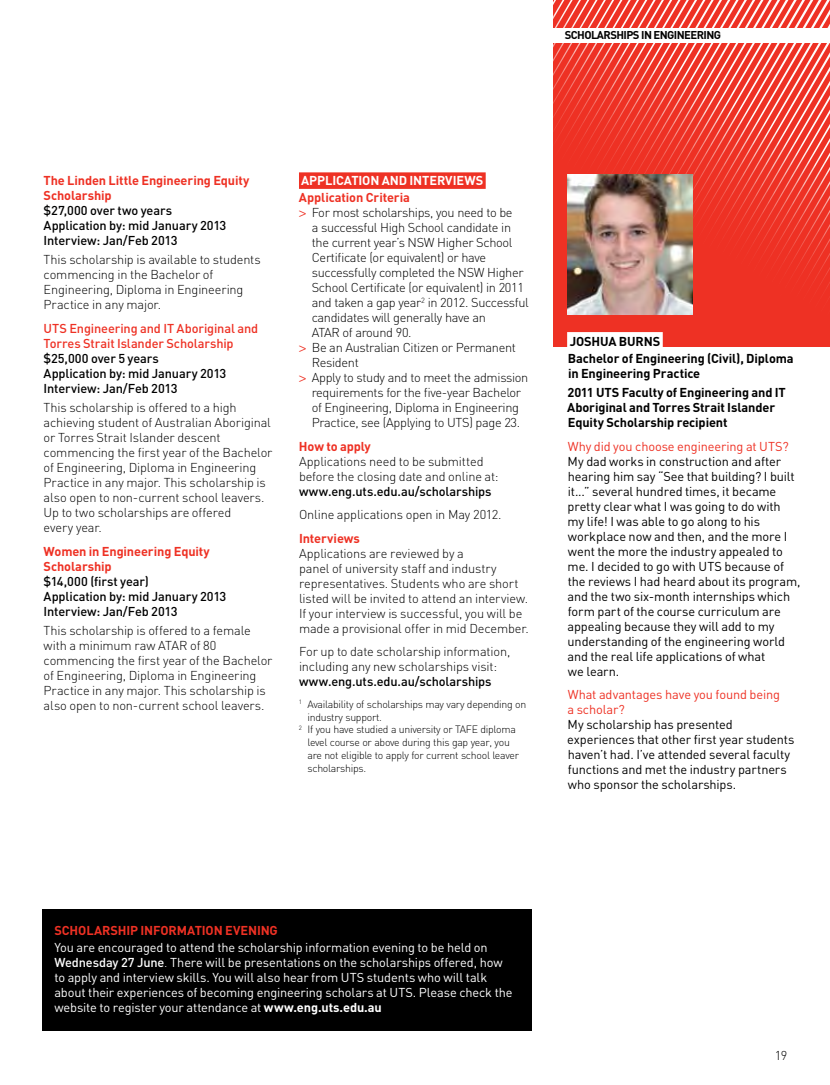
<style>
.page{position:relative;width:830px;height:1085px;background:#fff}
.page>*{position:absolute;margin:0;border:0;box-sizing:border-box;transform-origin:0 0}
.t1{font:300 12.75px/15px "DIN";letter-spacing:-.015em;color:#000}
.t2{font:12.75px/15px "DIN";letter-spacing:-.01em;color:#000}
.t3{font:12.75px/15px "DIN";letter-spacing:-.01em;color:#fff}
.t4{font:500 12.75px/15px "DIN";letter-spacing:-.01em;color:#000}
.t5{font:700 12.75px/17.1px "DIN";letter-spacing:-.005em;color:#000}
.t6{font:700 12.75px/15px "DIN";letter-spacing:-.01em;color:#ee3124}
.t7{font:12.75px/15px "DIN";letter-spacing:-.01em;color:#ee3124}
.t8{font:500 12.75px/15px "DIN";letter-spacing:-.01em;color:#ee3124}
.t9{font:700 12.75px "DIN";letter-spacing:-.01em;color:#fff}
.t10{font:700 11.25px "DIN";letter-spacing:-.05em;color:#000}
.t11{font:300 10.5px "DIN";letter-spacing:-.025em;color:#000}
.s1{font-family:"Helvetica Neue";font-weight:400;color:#ee3124}
.s2{font-weight:500}
.s3{font-weight:300}
.s4{font-weight:700}
</style>
<div class="page">
<svg style="left:485px;top:0;width:344px;height:347px;fill:#ee3124"></svg>
<div style="left:299px;top:172px;width:186px;height:17px;background:#ee3124"></div>
<div style="left:553px;top:28px;width:276px;height:15px;background:#fff"></div>
<img style="left:567px;top:174px;width:125px;height:141px">
<div style="left:567px;top:332px;width:95px;height:16px;background:#fff"></div>
<div style="left:42px;top:909px;width:490px;height:121px;background:#000"></div>
<p class="t10" style="left:564px;top:28px;width:158px">scholarships in engineering</p>
<p class="t6" style="left:44px;top:172px;width:207px">The Linden Little Engineering Equity<br>Scholarship</p>
<p class="t4" style="left:44px;top:202px;width:184px">$27,000 over two years<br>Application by: mid January 2013<br>Interview: Jan/Feb 2013</p>
<p class="t1" style="left:44px;top:252px;width:218px">This scholarship is available to students commencing in the Bachelor of Engineering, Diploma in Engineering Practice in any major.</p>
<p class="t8" style="left:44px;top:320px;width:216px">UTS Engineering and IT Aboriginal and<br>Torres Strait Islander Scholarship</p>
<p class="t4" style="left:44px;top:350px;width:184px">$25,000 over 5 years<br>Application by: mid January 2013<br>Interview: Jan/Feb 2013</p>
<p class="t1" style="left:44px;top:400px;width:230px">This scholarship is offered to a high achieving student of Australian Aboriginal or Torres Strait Islander descent commencing the first year of the Bachelor of Engineering, Diploma in Engineering Practice in any major. This scholarship is also open to non-current school leavers.<br>Up to two scholarships are offered<br>every year.</p>
<p class="t6" style="left:44px;top:543px;width:168px">Women in Engineering Equity<br>Scholarship</p>
<p class="t4" style="left:44px;top:573px;width:184px">$14,000 (first year)<br>Application by: mid January 2013<br>Interview: Jan/Feb 2013</p>
<p class="t1" style="left:44px;top:622px;width:230px">This scholarship is offered to a female with a minimum raw ATAR of 80 commencing the first year of the Bachelor of Engineering, Diploma in Engineering Practice in any major. This scholarship is also open to non-current school leavers.</p>
<p class="t9" style="left:301px;top:172px;width:9px">Appl</p>
<p class="t9" style="left:332px;top:172px;width:139px">ication and Interv iews</p>
<p class="t6" style="left:299px;top:189px;width:112px">Application Criteria</p>
<p class="t1" style="left:299px;top:205px;width:215px"><span class="s1">&gt;</span> For most scholarships, you need to be</p>
<p class="t1" style="left:311px;top:220px;width:201px">a successful High School candidate in</p>
<p class="t1" style="left:311px;top:235px;width:202px">the current year’s NSW Higher School</p>
<p class="t1" style="left:311px;top:250px;width:176px">Certificate (or equivalent) or have</p>
<p class="t1" style="left:311px;top:265px;width:213px">successfully completed the NSW Higher</p>
<p class="t1" style="left:311px;top:280px;width:214px">School Certificate (or equivalent) in 2011</p>
<p class="t1" style="left:311px;top:295px;width:218px">and taken a gap year<sup>2</sup> in 2012. Successful</p>
<p class="t1" style="left:311px;top:310px;width:176px">candidates will generally have an</p>
<p class="t1" style="left:311px;top:325px;width:101px">ATAR of around 90.</p>
<p class="t1" style="left:299px;top:340px;width:218px"><span class="s1">&gt;</span> Be an Australian Citizen or Permanent</p>
<p class="t1" style="left:311px;top:355px;width:49px">Resident</p>
<p class="t1" style="left:299px;top:370px;width:231px"><span class="s1">&gt;</span> Apply to study and to meet the admission</p>
<p class="t1" style="left:311px;top:385px;width:211px">requirements for the five-year Bachelor</p>
<p class="t1" style="left:311px;top:400px;width:209px">of Engineering, Diploma in Engineering</p>
<p class="t1" style="left:311px;top:415px;width:210px">Practice, see (Applying to UTS) page 23.</p>
<p class="t6" style="left:299px;top:438px;width:73px">How to apply</p>
<p class="t1" style="left:299px;top:453px;width:201px">Applications need to be submitted before the closing date and online at:</p>
<p class="t4" style="left:299px;top:483px;width:194px">www.eng.uts.edu.au/scholarships</p>
<p class="t1" style="left:299px;top:507px;width:204px">Online applications open in May 2012.</p>
<p class="t6" style="left:299px;top:530px;width:62px">I nterviews</p>
<p class="t1" style="left:299px;top:545px;width:231px">Applications are reviewed by a<br>panel of university staff and industry representatives. Students who are short listed will be invited to attend an interview.<br>If your interview is successful, you will be made a provisional offer in mid December.</p>
<p class="t1" style="left:299px;top:644px;width:213px">For up to date scholarship information, including any new scholarships visit:</p>
<p class="t4" style="left:299px;top:673px;width:194px">www.eng.uts.edu.au/scholarships</p>
<p class="t11" style="left:299px;top:697px;width:229px"><sup>1</sup> Availability of scholarships may vary depending on</p>
<p class="t11" style="left:307px;top:710px;width:76px">industry support.</p>
<p class="t11" style="left:299px;top:723px;width:218px"><sup>2</sup> If you have studied a university or TAFE diploma</p>
<p class="t11" style="left:307px;top:735px;width:204px">level course or above during this gap year, you</p>
<p class="t11" style="left:307px;top:748px;width:213px">are not eligible to apply for current school leaver</p>
<p class="t11" style="left:307px;top:761px;width:60px">scholarships.</p>
<p class="t5" style="left:567px;top:332px;width:227px;text-indent:76px">ns<br>Bachelor of Engineering (Civil), Diploma</p>
<p class="t5" style="left:567px;top:363px;width:209px;line-height:19.2px">in Engineering Practice<br>2011 UTS Faculty of Engineering and IT</p>
<p class="t5" style="left:567px;top:399px;width:209px;line-height:15px">Aboriginal and Torres Strait Islander<br>Equity Scholarship recipient</p>
<p class="t7" style="left:567px;top:438px;width:222px">Why did you choose engineering at UTS?</p>
<p class="t2" style="left:567px;top:453px;width:234px">My dad works in construction and after hearing him say “See that building? I built it...” several hundred times, it became pretty clear what I was going to do with my life! I was able to go along to his workplace now and then, and the more I went the more the industry appealed to me. I decided to go with UTS because of the reviews I had heard about its program, and the two six-month internships which form part of the course curriculum are appealing because they will add to my understanding of the engineering world and the real life applications of what<br>we learn.</p>
<p class="t7" style="left:567px;top:686px;width:214px">What advantages have you found being a scholar?</p>
<p class="t2" style="left:567px;top:716px;width:229px">My scholarship has presented experiences that other first year students haven’t had. I’ve attended several faculty functions and met the industry partners who sponsor the scholarships.</p>
<p class="t5" style="left:569px;top:332px;width:55px">joshua bur</p>
<p class="t6" style="left:54px;top:922px;width:225px">Scholars hipInform ation Evening</p>
<p class="t3" style="left:54px;top:939px;width:459px">You are encouraged to attend the scholarship information evening to be held on <span class="s2">Wednesday 27 June</span><span class="s3">.</span> There will be presentations on the scholarships offered, how to apply and interview skills. You will also hear from UTS students who will talk about their experiences of becoming engineering scholars at UTS. Please check the website to register your attendance at <span class="s4">www.eng.uts.edu.au</span></p>
<p class="t1" style="left:774px;top:1047px;width:14px">19</p>
</div>
